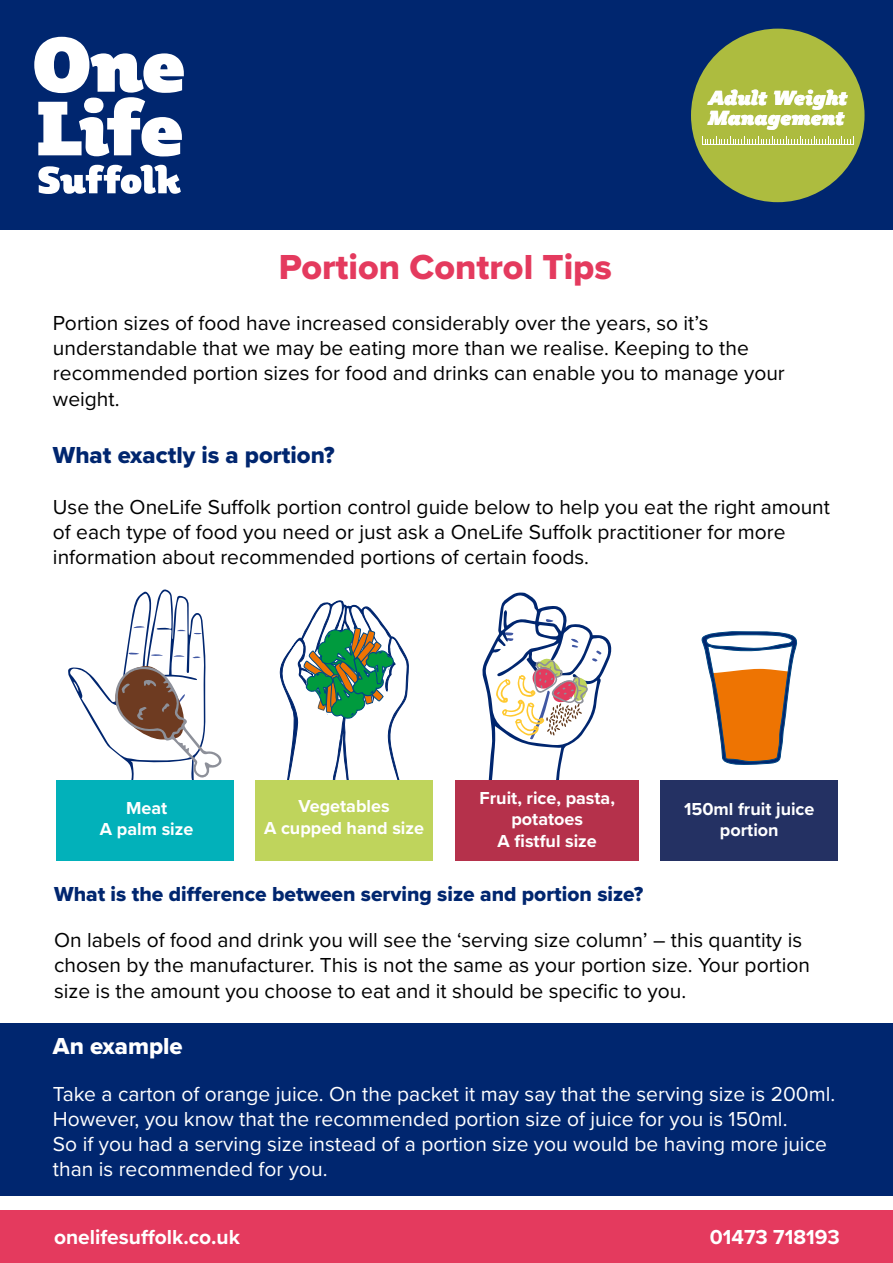
<style>
.page{position:relative;width:893px;height:1263px;background:#fff}
.page>*{position:absolute;margin:0;border:0;box-sizing:border-box;transform-origin:0 0}
.t1{font:36px "Proxima Nova Extrabld";color:#e43a5e}
.t2{font:24px "Proxima Nova Extrabld";color:#00266f}
.t3{font:24px "Proxima Nova Extrabld";color:#fff}
.t4{font:21px/25.2px "Proxima Nova";color:#000}
.t5{font:21px/25.2px "Proxima Nova";color:#fff}
.t6{font:21px "Proxima Nova Extrabld";color:#00266f}
.t7{font:700 21px "Proxima Nova";color:#fff}
.t8{font:italic 20.1px/20px "Plume Ad";letter-spacing:-.005em;color:#fff}
.t9{font:700 18px/21.6px "Proxima Nova";color:#fff;text-align:center}
</style>
<div class="page">
<div style="left:0;top:0;width:893px;height:230px;background:#00266f"></div>
<div style="left:0;top:1210px;width:893px;height:53px;background:#e43a5e"></div>
<svg style="left:38px;top:165px;width:143px;height:29px"></svg>
<svg style="left:34px;top:37px;width:150px;height:119px"></svg>
<div style="left:691px;top:29px;width:173px;height:173px;background:#adbc3f;border-radius:50%"></div>
<svg style="left:702px;top:136px;width:152px;height:9px"></svg>
<hr style="left:702px;top:144px;width:151px;height:1px;background:#fff">
<svg style="left:68px;top:589px;width:154px;height:190px"></svg>
<div style="left:56px;top:779px;width:177px;height:81px;background:#02b1ba"></div>
<svg style="left:482px;top:592px;width:130px;height:187px"></svg>
<div style="left:455px;top:779px;width:183px;height:81px;background:#b5314b"></div>
<svg style="left:280px;top:600px;width:129px;height:179px"></svg>
<div style="left:256px;top:779px;width:177px;height:81px;background:#bfd45c"></div>
<svg style="left:701px;top:631px;width:97px;height:134px"></svg>
<div style="left:661px;top:779px;width:177px;height:81px;background:#243163"></div>
<div style="left:0;top:1022px;width:893px;height:173px;background:#00266f"></div>
<p class="t8" style="left:708px;top:88px;width:142px">Adult Weight<br>Management</p>
<h1 class="t1" style="left:279px;top:240px;width:334px">Portion Control Tips</h1>
<p class="t4" style="left:53px;top:309px;width:733px">Portion sizes of food have increased considerably over the years, so it’s understandable that we may be eating more than we realise. Keeping to the recommended portion sizes for food and drinks can enable you to manage your weight.</p>
<p class="t2" style="left:53px;top:437px;width:283px">What exactly is a portion?</p>
<p class="t4" style="left:53px;top:493px;width:779px">Use the OneLife Suffolk portion control guide below to help you eat the right amount of each type of food you need or just ask a OneLife Suffolk practitioner for more information about recommended portions of certain foods.</p>
<p class="t9" style="left:100px;top:796px;width:95px">Meat<br>A palm size</p>
<p class="t9" style="left:479px;top:787px;width:137px">Fruit, rice, pasta, potatoes<br>A fistful size</p>
<p class="t9" style="left:264px;top:795px;width:162px">Vegetables<br>A cupped hand size</p>
<p class="t9" style="left:684px;top:797px;width:132px">150ml fruit juice portion</p>
<p class="t6" style="left:54px;top:878px;width:591px">What is the difference between serving size and portion size?</p>
<p class="t4" style="left:54px;top:927px;width:758px">On labels of food and drink you will see the ‘serving size column’ – this quantity is chosen by the manufacturer. This is not the same as your portion size. Your portion size is the amount you choose to eat and it should be specific to you.</p>
<p class="t3" style="left:53px;top:1028px;width:131px">An example</p>
<p class="t5" style="left:53px;top:1080px;width:784px">Take a carton of orange juice. On the packet it may say that the serving size is 200ml.<br>However, you know that the recommended portion size of juice for you is 150ml.<br>So if you had a serving size instead of a portion size you would be having more juice than is recommended for you.</p>
<p class="t7" style="left:54px;top:1221px;width:187px">onelifesuffolk.co.uk</p>
<p class="t7" style="left:710px;top:1221px;width:131px">01473 718193</p>
</div>
